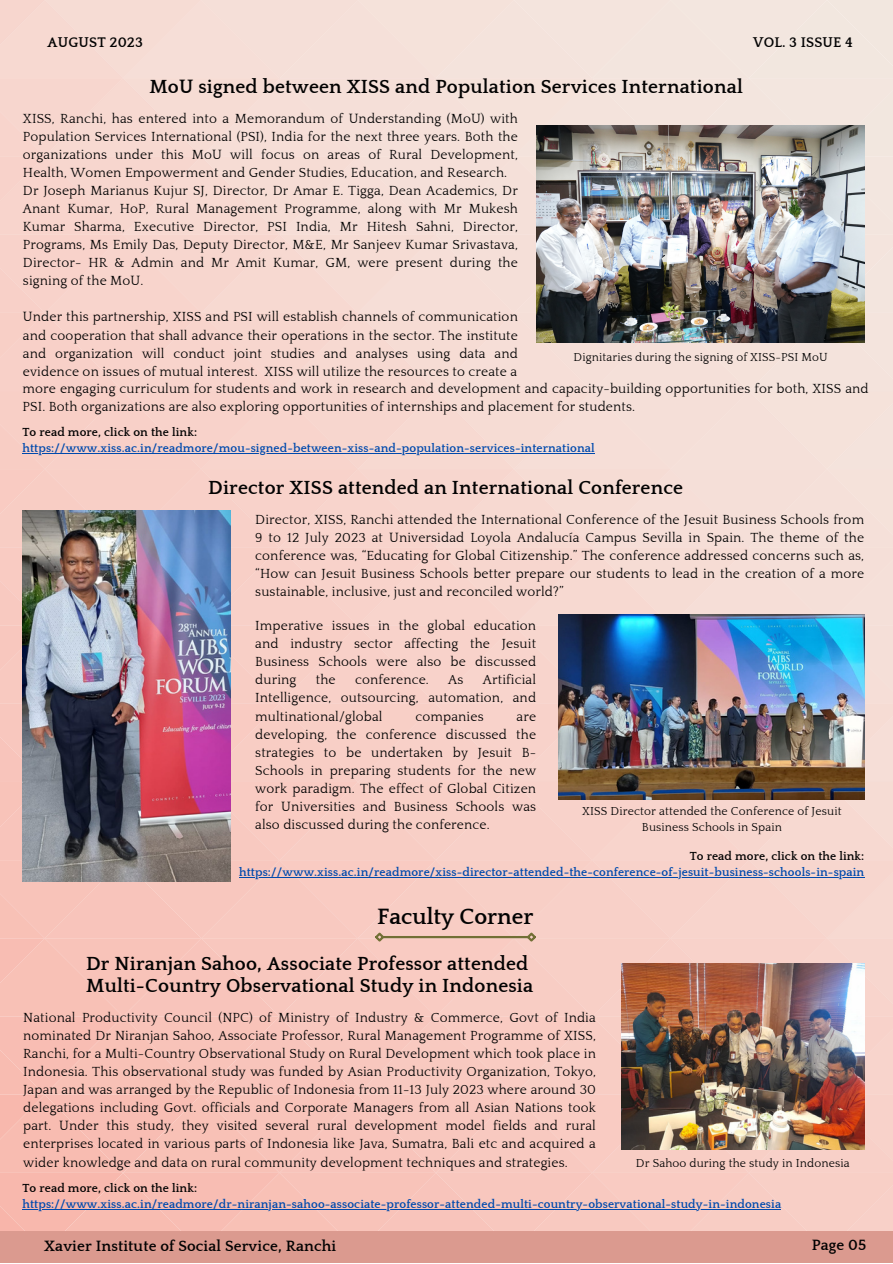
<style>
.page{position:relative;width:893px;height:1264px;background:#fff}
.page>*{position:absolute;margin:0;border:0;box-sizing:border-box;transform-origin:0 0}
.t1{font:700 22.8px "Quattrocento";color:#020202}
.t2{font:700 19.5px "Quattrocento";letter-spacing:.01em;color:#020202}
.t3{font:700 15.3px "Quattrocento";letter-spacing:.01em;color:#020202}
.t4{font:700 14.25px "Quattrocento";letter-spacing:.01em;color:#020202}
.t5{font:13.5px/18.1px "Quattrocento";letter-spacing:.01em;color:#020202;text-align:justify}
.t6{font:700 12px "Quattrocento";letter-spacing:.01em;color:#004aad}
.t7{font:700 12px "Quattrocento";letter-spacing:.01em;color:#020202}
.t8{font:11.85px/15.8px "Quattrocento";letter-spacing:.01em;color:#020202;text-align:center}
</style>
<div class="page">
<img style="left:0;top:0;width:892px;height:1262px">
<hr style="left:22px;top:453px;width:572px;height:1px;background:#004aad">
<hr style="left:239px;top:877px;width:625px;height:1px;background:#004aad">
<hr style="left:22px;top:1209px;width:759px;height:1px;background:#004aad">
<img style="left:559px;top:615px;width:305px;height:184px">
<p class="t4" style="left:48px;top:35px;width:97px">AUGUST 2023</p>
<p class="t4" style="left:753px;top:35px;width:101px">VOL. 3 ISSUE 4</p>
<p class="t2" style="left:149px;top:76px;width:595px">MoU signed between XISS and Population Services International</p>
<p class="t5" style="left:23px;top:109px;width:496px">XISS, Ranchi, has entered into a Memorandum of Understanding (MoU) with Population Services International (PSI), India for the next three years. Both the organizations under this MoU will focus on areas of Rural Development, Health, Women Empowerment and Gender Studies, Education, and Research.</p>
<p class="t5" style="left:23px;top:182px;width:496px">Dr Joseph Marianus Kujur SJ, Director, Dr Amar E. Tigga, Dean Academics, Dr Anant Kumar, HoP, Rural Management Programme, along with Mr Mukesh Kumar Sharma, Executive Director, PSI India, Mr Hitesh Sahni, Director, Programs, Ms Emily Das, Deputy Director, M&amp;E, Mr Sanjeev Kumar Srivastava, Director- HR &amp; Admin and Mr Amit Kumar, GM, were present during the signing of the MoU.</p>
<p class="t5" style="left:23px;top:308px;width:496px">Under this partnership, XISS and PSI will establish channels of communication and cooperation that shall advance their operations in the sector. The institute and organization will conduct joint studies and analyses using data and evidence on issues of mutual interest. XISS will utilize the resources to create a</p>
<p class="t8" style="left:573px;top:349px;width:255px">Dignitaries during the signing of XISS-PSI MoU</p>
<p class="t5" style="left:23px;top:380px;width:847px">more engaging curriculum for students and work in research and development and capacity-building opportunities for both, XISS and<br>PSI. Both organizations are also exploring opportunities of internships and placement for students.</p>
<p class="t7" style="left:22px;top:426px;width:176px">To read more, click on the link:</p>
<p class="t6" style="left:22px;top:442px;width:573px">https://www.xiss.ac.in/readmore/mou-signed-between-xiss-and-population-services-international</p>
<p class="t2" style="left:208px;top:477px;width:476px">Director XISS attended an International Conference</p>
<p class="t5" style="left:255px;top:511px;width:610px">Director, XISS, Ranchi attended the International Conference of the Jesuit Business Schools from 9 to 12 July 2023 at Universidad Loyola Andalucía Campus Sevilla in Spain. The theme of the conference was, “Educating for Global Citizenship.” The conference addressed concerns such as, “How can Jesuit Business Schools better prepare our students to lead in the creation of a more sustainable, inclusive, just and reconciled world?”</p>
<p class="t5" style="left:255px;top:617px;width:282px">Imperative issues in the global education and industry sector affecting the Jesuit Business Schools were also be discussed during</p>
<p class="t5" style="left:255px;top:671px;width:282px;text-indent:227px">Artificial Intelligence, outsourcing, automation, and multinational/global</p>
<p class="t5" style="left:316px;top:671px;width:21px">the</p>
<p class="t5" style="left:355px;top:671px;width:75px">conference.</p>
<p class="t5" style="left:448px;top:671px;width:17px">As</p>
<p class="t5" style="left:415px;top:707px;width:70px">companies</p>
<p class="t5" style="left:255px;top:707px;width:282px;text-indent:261px">are developing, the conference discussed the strategies to be undertaken by Jesuit B-Schools in preparing students for the new work paradigm. The effect of Global Citizen for Universities and Business Schools was also discussed during the conference.</p>
<p class="t8" style="left:582px;top:803px;width:261px">XISS Director attended the Conference of Jesuit<br>Business Schools in Spain</p>
<p class="t7" style="left:689px;top:850px;width:176px">To read more, click on the link:</p>
<p class="t6" style="left:239px;top:866px;width:626px">https://www.xiss.ac.in/readmore/xiss-director-attended-the-conference-of-jesuit-business-schools-in-spain</p>
<p class="t1" style="left:377px;top:904px;width:158px">Faculty Corner</p>
<p class="t2" style="left:86px;top:953px;width:444px">Dr Niranjan Sahoo, Associate Professor attended</p>
<p class="t2" style="left:86px;top:975px;width:448px">Multi-Country Observational Study in Indonesia</p>
<p class="t5" style="left:23px;top:1008px;width:574px">National Productivity Council (NPC) of Ministry of Industry &amp; Commerce, Govt of India nominated Dr Niranjan Sahoo, Associate Professor, Rural Management Programme of XISS, Ranchi, for a Multi-Country Observational Study on Rural Development which took place in Indonesia. This observational study was funded by Asian Productivity Organization, Tokyo, Japan and was arranged by the Republic of Indonesia from 11-13 July 2023 where around 30 delegations including Govt. officials and Corporate Managers from all Asian Nations took part. Under this study, they visited several rural development model fields and rural enterprises located in various parts of Indonesia like Java, Sumatra, Bali etc and acquired a wider knowledge and data on rural community development techniques and strategies.</p>
<p class="t8" style="left:636px;top:1155px;width:215px">Dr Sahoo during the study in Indonesia</p>
<p class="t7" style="left:22px;top:1181px;width:176px">To read more, click on the link:</p>
<p class="t6" style="left:22px;top:1197px;width:760px">https://www.xiss.ac.in/readmore/dr-niranjan-sahoo-associate-professor-attended-multi-country-observational-study-in-indonesia</p>
<p class="t3" style="left:44px;top:1238px;width:293px">Xavier Institute of Social Service, Ranchi</p>
<p class="t3" style="left:811px;top:1237px;width:56px">Page 05</p>
</div>
